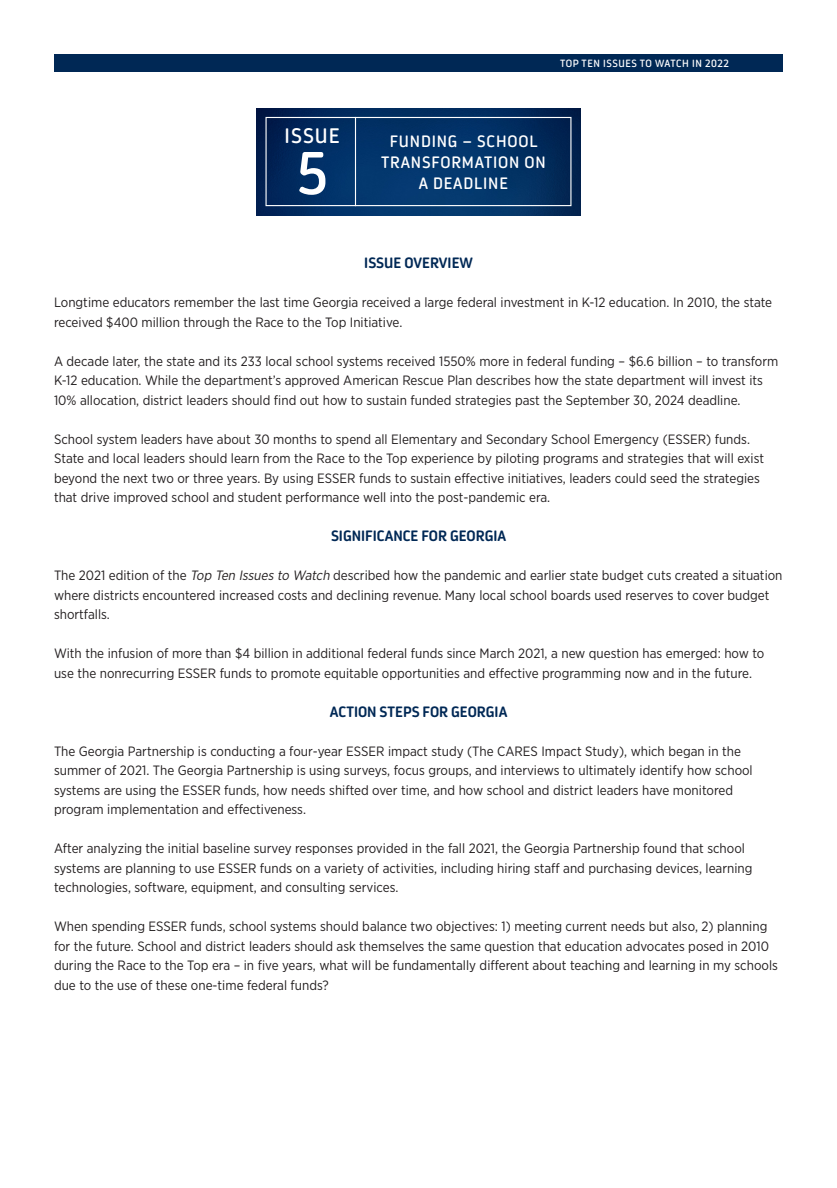
<style>
.page{position:relative;width:837px;height:1188px;background:#fff}
.page>*{position:absolute;margin:0;border:0;box-sizing:border-box;transform-origin:0 0}
.t1{font:60px "Darwin Ess Rd";color:#fff}
.t2{font:21px "Darwin Ess Rd";letter-spacing:.05em;color:#fff}
.t3{font:16.5px/21px "Darwin Ess Rd";letter-spacing:.05em;color:#fff;text-align:center}
.t4{font:600 15px "Darwin Pro Rd";color:#002855}
.t5{font:13.5px/19.5px "Gotham Narrow";color:#231f20}
.t6{font:10.5px "Darwin Ess Rd";letter-spacing:.05em;color:#fff}
.s1{font-style:italic}
</style>
<div class="page">
<div style="left:54px;top:54px;width:729px;height:18px;background:#002855"></div>
<img style="left:256px;top:108px;width:324px;height:107px">
<div style="left:266px;top:117px;width:306px;height:89px;border:1px solid #fff"></div>
<hr style="left:355px;top:117px;width:1px;height:89px;background:#fff">
<p class="t2" style="left:285px;top:123px;width:57px">ISSUE</p>
<p class="t1" style="left:297px;top:138px;width:32px">5</p>
<p class="t6" style="left:560px;top:57px;width:170px">TOP TEN ISSUES TO WATCH IN 2022</p>
<p class="t3" style="left:381px;top:131px;width:166px">FUNDING – SCHOOL<br>TRANSFORMATION ON</p>
<p class="t3" style="left:419px;top:173px;width:91px">A DEADLINE</p>
<p class="t4" style="left:364px;top:253px;width:110px">ISSUE OVERVIEW</p>
<p class="t5" style="left:54px;top:293px;width:720px">Longtime educators remember the last time Georgia received a large federal investment in K-12 education. In 2010, the state received $400 million through the Race to the Top Initiative.</p>
<p class="t5" style="left:54px;top:351px;width:726px">A decade later, the state and its 233 local school systems received 1550% more in federal funding – $6.6 billion – to transform<br>K-12 education. While the department’s approved American Rescue Plan describes how the state department will invest its<br>10% allocation, district leaders should find out how to sustain funded strategies past the September 30, 2024 deadline.</p>
<p class="t5" style="left:54px;top:429px;width:712px">School system leaders have about 30 months to spend all Elementary and Secondary School Emergency (ESSER) funds.<br>State and local leaders should learn from the Race to the Top experience by piloting programs and strategies that will exist beyond the next two or three years. By using ESSER funds to sustain effective initiatives, leaders could seed the strategies that drive improved school and student performance well into the post-pandemic era.</p>
<p class="t4" style="left:331px;top:526px;width:177px">SIGNIFICANCE FOR GEORGIA</p>
<p class="t5" style="left:54px;top:566px;width:730px">The 2021 edition of the <span class="s1">Top Ten Issues to Watch</span> described how the pandemic and earlier state budget cuts created a situation where districts encountered increased costs and declining revenue. Many local school boards used reserves to cover budget shortfalls.</p>
<p class="t5" style="left:54px;top:644px;width:712px">With the infusion of more than $4 billion in additional federal funds since March 2021, a new question has emerged: how to use the nonrecurring ESSER funds to promote equitable opportunities and effective programming now and in the future.</p>
<p class="t4" style="left:330px;top:702px;width:179px">ACTION STEPS FOR GEORGIA</p>
<p class="t5" style="left:54px;top:741px;width:700px">The Georgia Partnership is conducting a four-year ESSER impact study (The CARES Impact Study), which began in the summer of 2021. The Georgia Partnership is using surveys, focus groups, and interviews to ultimately identify how school systems are using the ESSER funds, how needs shifted over time, and how school and district leaders have monitored program implementation and effectiveness.</p>
<p class="t5" style="left:54px;top:839px;width:700px">After analyzing the initial baseline survey responses provided in the fall 2021, the Georgia Partnership found that school systems are planning to use ESSER funds on a variety of activities, including hiring staff and purchasing devices, learning technologies, software, equipment, and consulting services.</p>
<p class="t5" style="left:54px;top:917px;width:725px">When spending ESSER funds, school systems should balance two objectives: 1) meeting current needs but also, 2) planning for the future. School and district leaders should ask themselves the same question that education advocates posed in 2010 during the Race to the Top era – in five years, what will be fundamentally different about teaching and learning in my schools due to the use of these one-time federal funds?</p>
</div>
